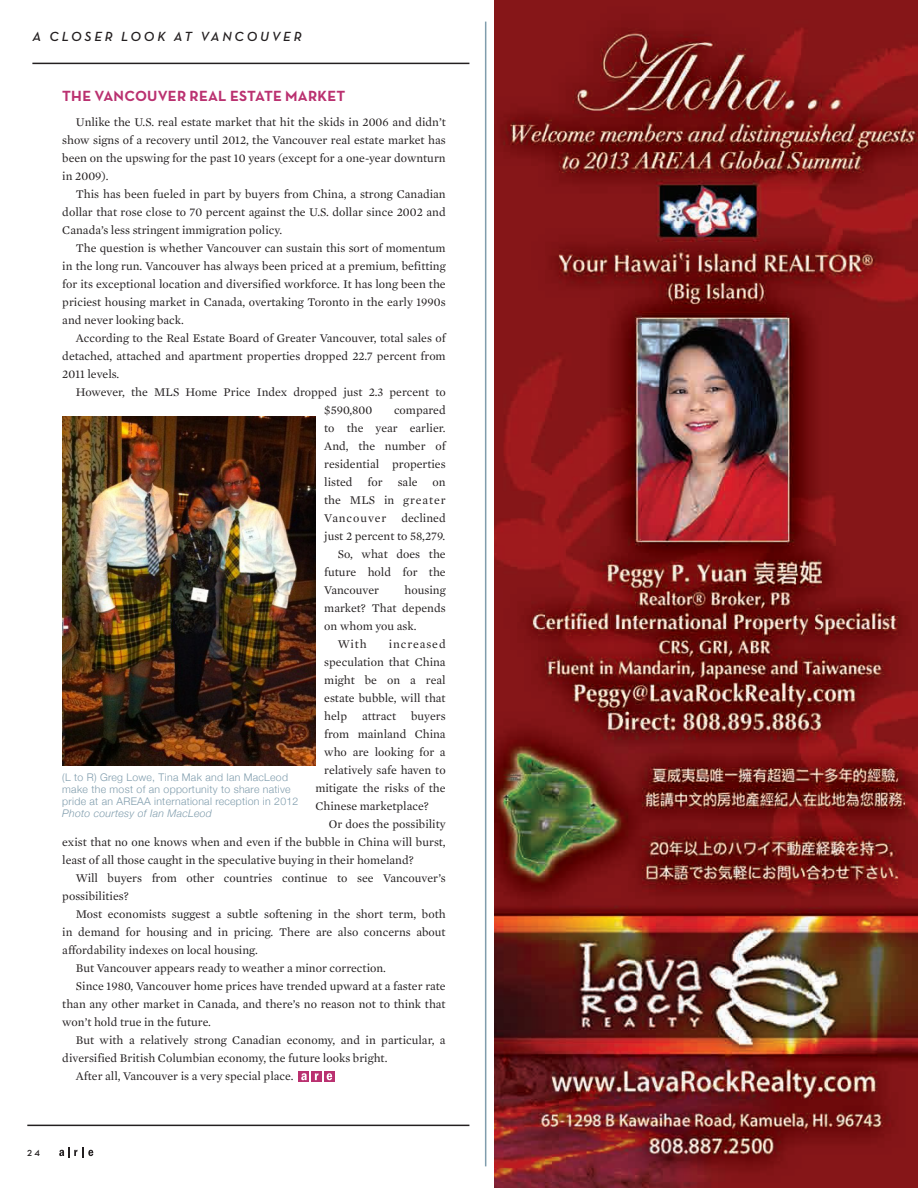
<style>
.page{position:relative;width:918px;height:1188px;background:#fff}
.page>*{position:absolute;margin:0;border:0;box-sizing:border-box;transform-origin:0 0}
.t1{font:700 15px "Neutra Text";letter-spacing:.01em;color:#ba3170}
.t2{font:13.5px "Neutra Text Demi Italic Alt";letter-spacing:.205em;color:#231f20}
.t3{font:12px/18px "Mercury Text G1 Roman";color:#231f20;text-align:justify}
.t4{font:300 10.5px/12px "Helvetica Neue";letter-spacing:.025em;color:#809dad}
.t5{font:italic 300 10.5px "Helvetica Neue";letter-spacing:.025em;color:#809dad}
.t6{font:9px "Neutra Text Demi Alt";color:#231f20}
</style>
<div class="page">
<svg style="left:59px;top:1148px;width:34px;height:10px"></svg>
<hr style="left:27px;top:1125px;width:442px;height:1px;background:#231f20">
<hr style="left:32px;top:63px;width:437px;height:1px;background:#231f20">
<img style="left:494px;top:0;width:424px;height:1188px">
<hr style="left:485px;top:22px;width:1px;height:1144px;background:#809dad">
<img style="left:62px;top:416px;width:253px;height:350px">
<div style="left:299px;top:1071px;width:10px;height:11px;background:#ba3170"></div>
<svg style="left:311px;top:1071px;width:11px;height:11px"></svg>
<svg style="left:324px;top:1071px;width:11px;height:11px"></svg>
<svg style="left:301px;top:1073px;width:6px;height:7px"></svg>
<svg style="left:315px;top:1073px;width:3px;height:7px"></svg>
<svg style="left:327px;top:1073px;width:5px;height:7px"></svg>
<p class="t2" style="left:32px;top:28px;width:271px">A CLOSER LOOK AT VANCOUVER</p>
<p class="t1" style="left:62px;top:86px;width:284px">THE VANCOUVER REAL ESTATE MARKET</p>
<p class="t3" style="left:62px;top:113px;width:385px;text-indent:14px">Unlike the U.S. real estate market that hit the skids in 2006 and didn’t show signs of a recovery until 2012, the Vancouver real estate market has been on the upswing for the past 10 years (except for a one-year downturn in 2009).</p>
<p class="t3" style="left:62px;top:185px;width:385px;text-indent:14px">This has been fueled in part by buyers from China, a strong Canadian dollar that rose close to 70 percent against the U.S. dollar since 2002 and Canada’s less stringent immigration policy.</p>
<p class="t3" style="left:62px;top:239px;width:385px;text-indent:14px">The question is whether Vancouver can sustain this sort of momentum in the long run. Vancouver has always been priced at a premium, befitting for its exceptional location and diversified workforce. It has long been the priciest housing market in Canada, overtaking Toronto in the early 1990s and never looking back.</p>
<p class="t3" style="left:62px;top:329px;width:385px;text-indent:14px">According to the Real Estate Board of Greater Vancouver, total sales of detached, attached and apartment properties dropped 22.7 percent from 2011 levels.</p>
<p class="t3" style="left:324px;top:383px;width:123px;text-indent:-248px">However, the MLS Home Price Index dropped just 2.3 percent to $590,800</p>
<p class="t3" style="left:324px;top:401px;width:123px;text-indent:70px">compared to the year earlier.<br>And, the number of residential properties listed for sale on the MLS in greater Vancouver</p>
<p class="t3" style="left:401px;top:509px;width:46px">declined</p>
<p class="t3" style="left:324px;top:527px;width:122px">just 2 percent to 58,279.</p>
<p class="t3" style="left:338px;top:545px;width:109px">So, what does the</p>
<p class="t3" style="left:324px;top:563px;width:123px">future hold for the</p>
<p class="t3" style="left:324px;top:581px;width:56px">Vancouver</p>
<p class="t3" style="left:405px;top:581px;width:43px">housing</p>
<p class="t3" style="left:324px;top:599px;width:123px">market? That depends</p>
<p class="t3" style="left:324px;top:617px;width:94px">on whom you ask.</p>
<p class="t3" style="left:338px;top:635px;width:31px">With</p>
<p class="t3" style="left:324px;top:635px;width:123px;text-indent:65px">increased speculation that China might be on a real estate bubble, will that help attract</p>
<p class="t3" style="left:411px;top:707px;width:36px">buyers</p>
<p class="t3" style="left:324px;top:725px;width:123px">from mainland China</p>
<p class="t3" style="left:324px;top:743px;width:123px">who are looking for a</p>
<p class="t3" style="left:324px;top:761px;width:123px">relatively safe haven to</p>
<p class="t3" style="left:315px;top:779px;width:132px">mitigate the risks of the</p>
<p class="t3" style="left:315px;top:797px;width:115px">Chinese marketplace?</p>
<p class="t3" style="left:329px;top:815px;width:118px">Or does the possibility</p>
<p class="t3" style="left:62px;top:833px;width:385px">exist that no one knows when and even if the bubble in China will burst,</p>
<p class="t3" style="left:62px;top:851px;width:353px">least of all those caught in the speculative buying in their homeland?</p>
<p class="t3" style="left:76px;top:869px;width:371px">Will buyers from other countries continue to see Vancouver’s</p>
<p class="t3" style="left:62px;top:887px;width:68px">possibilities?</p>
<p class="t3" style="left:76px;top:905px;width:371px">Most economists suggest a subtle softening in the short term, both</p>
<p class="t3" style="left:62px;top:923px;width:385px">in demand for housing and in pricing. There are also concerns about</p>
<p class="t3" style="left:62px;top:941px;width:197px">affordability indexes on local housing.</p>
<p class="t3" style="left:76px;top:959px;width:312px">But Vancouver appears ready to weather a minor correction.</p>
<p class="t3" style="left:76px;top:977px;width:371px">Since 1980, Vancouver home prices have trended upward at a faster rate</p>
<p class="t3" style="left:62px;top:995px;width:385px">than any other market in Canada, and there’s no reason not to think that</p>
<p class="t3" style="left:62px;top:1013px;width:150px">won’t hold true in the future.</p>
<p class="t3" style="left:76px;top:1031px;width:371px">But with a relatively strong Canadian economy, and in particular, a</p>
<p class="t3" style="left:62px;top:1049px;width:327px">diversified British Columbian economy, the future looks bright.</p>
<p class="t3" style="left:76px;top:1067px;width:219px">After all, Vancouver is a very special place.</p>
<p class="t4" style="left:62px;top:770px;width:238px">(L to R) Greg Lowe, Tina Mak and Ian MacLeod make the most of an opportunity to share native pride at an AREAA international reception in 2012</p>
<p class="t5" style="left:62px;top:805px;width:151px">Photo courtesy of Ian MacLeod</p>
<p class="t6" style="left:27px;top:1147px;width:14px">24</p>
</div>
